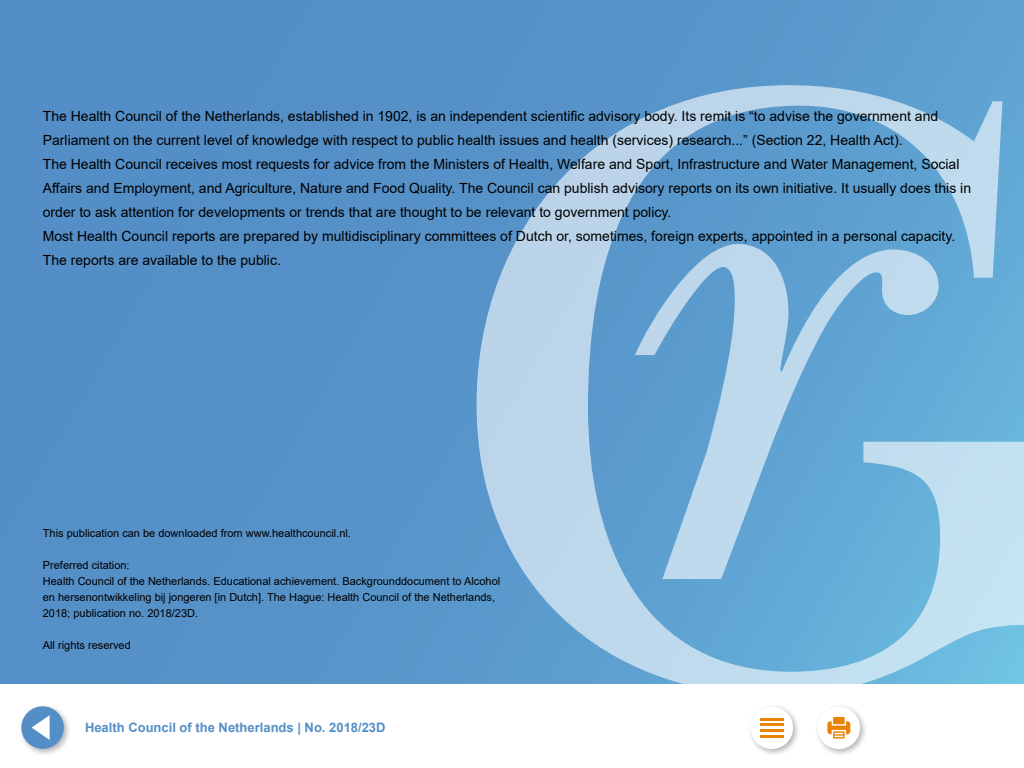
<style>
.page{position:relative;width:1024px;height:768px;background:#fff}
.page>*{position:absolute;margin:0;border:0;box-sizing:border-box;transform-origin:0 0}
.t1{font:14px/24px "Arial";color:#000}
.t2{font:700 13px "Arial";color:#548ec6}
.t3{font:11px/16px "Arial";color:#000}
</style>
<div class="page">
<div style="left:0;top:0;width:1024px;height:683px;background:#5590c7"></div>
<svg style="left:477px;top:85px;width:547px;height:598px"></svg>
<svg style="left:635px;top:243px;width:304px;height:336px"></svg>
<div style="left:814px;top:703px;width:53px;height:53px;background:#000;opacity:.3"></div>
<div style="left:818px;top:707px;width:42px;height:42px;background:#fff;border-radius:50%"></div>
<svg style="left:827px;top:717px;width:23px;height:22px"></svg>
<div style="left:747px;top:703px;width:53px;height:53px;background:#000;opacity:.3"></div>
<div style="left:751px;top:707px;width:42px;height:42px;background:#fff;border-radius:50%"></div>
<hr style="left:760px;top:718px;width:24px;height:2px;background:#e98300">
<hr style="left:760px;top:724px;width:24px;height:2px;background:#e98300">
<hr style="left:760px;top:730px;width:24px;height:2px;background:#e98300">
<hr style="left:760px;top:735px;width:24px;height:2px;background:#e98300">
<div style="left:18px;top:703px;width:53px;height:53px;background:#000;opacity:.3"></div>
<div style="left:21px;top:706px;width:43px;height:43px;background:#548ec6;border-radius:50%"></div>
<svg style="left:32px;top:715px;width:18px;height:25px"></svg>
<p class="t1" style="left:43px;top:104px;width:930px">The Health Council of the Netherlands, established in 1902, is an independent scientific advisory body. Its remit is “to advise the government and Parliament on the current level of knowledge with respect to public health issues and health (services) research...” (Section 22, Health Act).<br>The Health Council receives most requests for advice from the Ministers of Health, Welfare and Sport, Infrastructure and Water Management, Social Affairs and Employment, and Agriculture, Nature and Food Quality. The Council can publish advisory reports on its own initiative. It usually does this in order to ask attention for developments or trends that are thought to be relevant to government policy.<br>Most Health Council reports are prepared by multidisciplinary committees of Dutch or, sometimes, foreign experts, appointed in a personal capacity.<br>The reports are available to the public.</p>
<p class="t3" style="left:43px;top:525px;width:310px">This publication can be downloaded from www.healthcouncil.nl.</p>
<p class="t3" style="left:43px;top:557px;width:459px">Preferred citation:<br>Health Council of the Netherlands. Educational achievement. Backgrounddocument to Alcohol en hersenontwikkeling bij jongeren [in Dutch]. The Hague: Health Council of the Netherlands, 2018; publication no. 2018/23D.</p>
<p class="t3" style="left:43px;top:637px;width:90px">All rights reserved</p>
<p class="t2" style="left:85px;top:718px;width:302px">Health Council of the Netherlands | No. 2018/23D</p>
</div>
